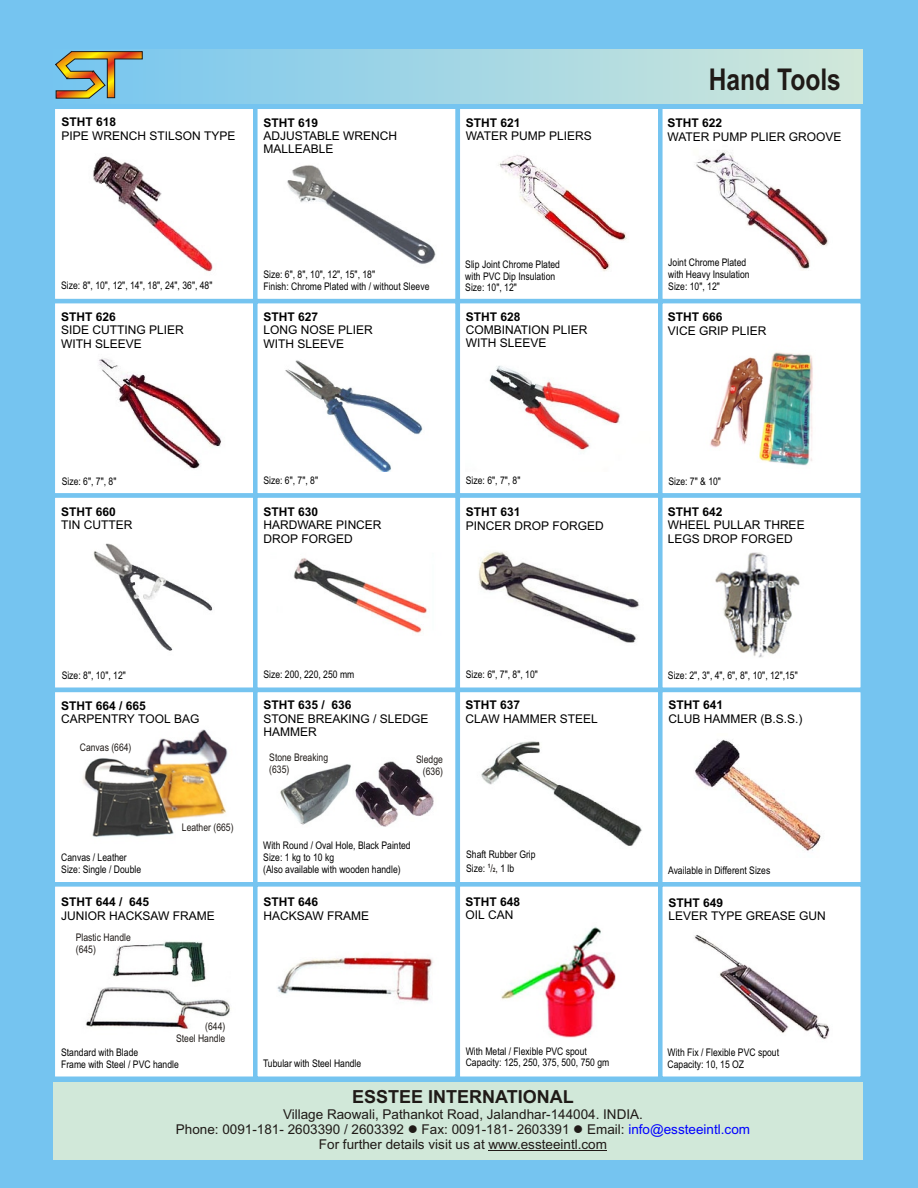
<style>
.page{position:relative;width:918px;height:1188px;background:#75c4f0}
.page>*{position:absolute;margin:0;border:0;box-sizing:border-box;transform-origin:0 0}
.t1{font:700 30px "Arial Narrow";color:#1f1a17}
.t2{font:700 18px "Arial";color:#1f1a17}
.t3{font:13.5px/15.1px "Arial";color:#1f1a17;text-align:center}
.t4{font:12px/13.4px "Arial";color:#000}
.t5{font:700 12px "Arial";color:#000}
.t6{font:10.5px/11.9px "Arial Narrow";color:#000}
.t7{font:10.5px/11.9px "Arial Narrow";color:#1f1a17}
.t8{font:700 6px "Arial Narrow";color:#1f1a17}
.s1{font-weight:400;font-size:10.5px}
.s2{color:#00f}
</style>
<div class="page">
<div style="left:51px;top:105px;width:207px;height:198px;background:#fff;border:4px solid #75c4f0"></div>
<div style="left:51px;top:299px;width:207px;height:199px;background:#fff;border:4px solid #75c4f0"></div>
<div style="left:51px;top:493px;width:207px;height:199px;background:#fff;border:4px solid #75c4f0"></div>
<div style="left:51px;top:688px;width:207px;height:199px;background:#fff;border:4px solid #75c4f0"></div>
<div style="left:51px;top:882px;width:207px;height:199px;background:#fff;border:4px solid #75c4f0"></div>
<div style="left:253px;top:105px;width:207px;height:198px;background:#fff;border:4px solid #75c4f0"></div>
<div style="left:253px;top:299px;width:207px;height:199px;background:#fff;border:4px solid #75c4f0"></div>
<div style="left:253px;top:493px;width:207px;height:199px;background:#fff;border:4px solid #75c4f0"></div>
<div style="left:253px;top:688px;width:207px;height:199px;background:#fff;border:4px solid #75c4f0"></div>
<div style="left:253px;top:882px;width:207px;height:199px;background:#fff;border:4px solid #75c4f0"></div>
<div style="left:456px;top:105px;width:207px;height:198px;background:#fff;border:4px solid #75c4f0"></div>
<div style="left:456px;top:299px;width:207px;height:199px;background:#fff;border:4px solid #75c4f0"></div>
<div style="left:456px;top:493px;width:207px;height:199px;background:#fff;border:4px solid #75c4f0"></div>
<div style="left:456px;top:688px;width:207px;height:199px;background:#fff;border:4px solid #75c4f0"></div>
<div style="left:456px;top:882px;width:207px;height:199px;background:#fff;border:4px solid #75c4f0"></div>
<div style="left:658px;top:105px;width:207px;height:198px;background:#fff;border:4px solid #75c4f0"></div>
<div style="left:658px;top:299px;width:207px;height:199px;background:#fff;border:4px solid #75c4f0"></div>
<div style="left:658px;top:493px;width:207px;height:199px;background:#fff;border:4px solid #75c4f0"></div>
<div style="left:658px;top:688px;width:207px;height:199px;background:#fff;border:4px solid #75c4f0"></div>
<div style="left:658px;top:882px;width:207px;height:199px;background:#fff;border:4px solid #75c4f0"></div>
<img style="left:287px;top:165px;width:149px;height:99px">
<img style="left:498px;top:155px;width:129px;height:117px">
<img style="left:696px;top:150px;width:132px;height:121px">
<img style="left:99px;top:358px;width:123px;height:111px">
<img style="left:285px;top:360px;width:138px;height:112px">
<img style="left:489px;top:366px;width:131px;height:85px">
<img style="left:293px;top:558px;width:134px;height:75px">
<img style="left:478px;top:551px;width:161px;height:92px">
<img style="left:481px;top:741px;width:161px;height:105px">
<img style="left:277px;top:954px;width:156px;height:48px">
<img style="left:93px;top:156px;width:120px;height:116px">
<div style="left:53px;top:50px;width:810px;height:54px;background:linear-gradient(to right,#75c5f0,#d1e8d9)"></div>
<svg style="left:55px;top:51px;width:88px;height:48px"></svg>
<div style="left:53px;top:1083px;width:810px;height:77px;background:#d1e8d9"></div>
<hr style="left:488px;top:1151px;width:119px;height:1px;background:#1f1a17">
<img style="left:694px;top:935px;width:136px;height:104px">
<img style="left:694px;top:739px;width:127px;height:112px">
<img style="left:93px;top:543px;width:120px;height:108px">
<img style="left:280px;top:761px;width:154px;height:66px">
<img style="left:85px;top:941px;width:146px;height:88px">
<img style="left:710px;top:352px;width:103px;height:114px">
<img style="left:715px;top:552px;width:85px;height:106px">
<img style="left:83px;top:729px;width:145px;height:108px">
<img style="left:501px;top:926px;width:115px;height:112px">
<p class="t5" style="left:62px;top:118px;width:56px">STHT 618</p>
<p class="t4" style="left:62px;top:130px;width:176px">PIPE WRENCH STILSON TYPE</p>
<p class="t5" style="left:263px;top:118px;width:56px">STHT 619</p>
<p class="t4" style="left:263px;top:130px;width:135px">ADJUSTABLE WRENCH<br>MALLEABLE</p>
<p class="t5" style="left:466px;top:118px;width:56px">STHT 621</p>
<p class="t4" style="left:466px;top:130px;width:128px">WATER PUMP PLIERS</p>
<p class="t6" style="left:61px;top:281px;width:153px">Size: 8", 10", 12", 14", 18", 24", 36", 48"</p>
<p class="t5" style="left:61px;top:312px;width:56px">STHT 626</p>
<p class="t4" style="left:61px;top:324px;width:124px">SIDE CUTTING PLIER<br>WITH SLEEVE</p>
<p class="t6" style="left:263px;top:269px;width:168px">Size: 6", 8", 10", 12", 15", 18"<br>Finish: Chrome Plated with / without Sleeve</p>
<p class="t5" style="left:263px;top:312px;width:56px">STHT 627</p>
<p class="t4" style="left:263px;top:325px;width:111px">LONG NOSE PLIER<br>WITH SLEEVE</p>
<p class="t6" style="left:465px;top:259px;width:96px">Slip Joint Chrome Plated with PVC Dip Insulation<br>Size: 10", 12"</p>
<p class="t5" style="left:466px;top:312px;width:56px">STHT 628</p>
<p class="t4" style="left:466px;top:324px;width:123px">COMBINATION PLIER<br>WITH SLEEVE</p>
<p class="t6" style="left:62px;top:476px;width:56px">Size: 6", 7", 8"</p>
<p class="t5" style="left:61px;top:507px;width:56px">STHT 660</p>
<p class="t4" style="left:61px;top:519px;width:73px">TIN CUTTER</p>
<p class="t6" style="left:263px;top:475px;width:56px">Size: 6", 7", 8"</p>
<p class="t5" style="left:263px;top:507px;width:56px">STHT 630</p>
<p class="t4" style="left:263px;top:520px;width:120px">HARDWARE PINCER<br>DROP FORGED</p>
<p class="t6" style="left:466px;top:475px;width:56px">Size: 6", 7", 8"</p>
<p class="t5" style="left:466px;top:507px;width:56px">STHT 631</p>
<p class="t4" style="left:466px;top:520px;width:140px">PINCER DROP FORGED</p>
<p class="t6" style="left:62px;top:670px;width:66px">Size: 8", 10", 12"</p>
<p class="t5" style="left:61px;top:701px;width:86px">STHT 664 / 665</p>
<p class="t4" style="left:61px;top:713px;width:140px">CARPENTRY TOOL BAG</p>
<p class="t7" style="left:80px;top:743px;width:53px">Canvas (664)</p>
<p class="t6" style="left:61px;top:852px;width:81px">Canvas / Leather<br>Size: Single / Double</p>
<p class="t7" style="left:182px;top:822px;width:53px">Leather (665)</p>
<p class="t5" style="left:61px;top:897px;width:90px">STHT 644 / 645</p>
<p class="t4" style="left:61px;top:910px;width:155px">JUNIOR HACKSAW FRAME</p>
<p class="t7" style="left:76px;top:932px;width:57px">Plastic Handle (645)</p>
<p class="t7" style="left:176px;top:1021px;width:51px;text-align:right">(644)<br>Steel Handle</p>
<p class="t6" style="left:61px;top:1047px;width:119px">Standard with Blade<br>Frame with Steel / PVC handle</p>
<p class="t6" style="left:263px;top:670px;width:92px">Size: 200, 220, 250 mm</p>
<p class="t5" style="left:263px;top:701px;width:90px">STHT 635 / 636</p>
<p class="t4" style="left:263px;top:713px;width:167px">STONE BREAKING / SLEDGE<br>HAMMER</p>
<p class="t7" style="left:269px;top:752px;width:60px">Stone Breaking (635)</p>
<p class="t7" style="left:416px;top:754px;width:28px;text-align:right">Sledge (636)</p>
<p class="t6" style="left:466px;top:669px;width:74px">Size: 6", 7", 8", 10"</p>
<p class="t5" style="left:466px;top:701px;width:56px">STHT 637</p>
<p class="t4" style="left:466px;top:713px;width:134px">CLAW HAMMER STEEL</p>
<p class="t6" style="left:263px;top:841px;width:149px">With Round / Oval Hole, Black Painted<br>Size: 1 kg to 10 kg<br>(Also available with wooden handle)</p>
<p class="t5" style="left:263px;top:898px;width:56px">STHT 646</p>
<p class="t4" style="left:263px;top:910px;width:107px">HACKSAW FRAME</p>
<p class="t6" style="left:466px;top:849px;width:71px;line-height:13.8px">Shaft Rubber Grip<br>Size:</p>
<p class="t8" style="left:488px;top:866px;width:12px">1<span class="s1">/ ,</span>2</p>
<p class="t6" style="left:500px;top:863px;width:15px">1 lb</p>
<p class="t5" style="left:466px;top:897px;width:56px">STHT 648</p>
<p class="t4" style="left:466px;top:910px;width:50px">OIL CAN</p>
<p class="t6" style="left:263px;top:1058px;width:100px">Tubular with Steel Handle</p>
<p class="t6" style="left:466px;top:1046px;width:145px">With Metal / Flexible PVC spout<br>Capacity: 125, 250, 375, 500, 750 gm</p>
<h1 class="t1" style="left:709px;top:69px;width:134px">Hand Tools</h1>
<p class="t5" style="left:668px;top:118px;width:56px">STHT 622</p>
<p class="t4" style="left:668px;top:131px;width:176px">WATER PUMP PLIER GROOVE</p>
<p class="t6" style="left:668px;top:258px;width:83px">Joint Chrome Plated with Heavy Insulation<br>Size: 10", 12"</p>
<p class="t5" style="left:668px;top:312px;width:56px">STHT 666</p>
<p class="t4" style="left:668px;top:325px;width:100px">VICE GRIP PLIER</p>
<p class="t6" style="left:668px;top:476px;width:54px">Size: 7" &amp; 10"</p>
<p class="t5" style="left:668px;top:507px;width:56px">STHT 642</p>
<p class="t4" style="left:668px;top:520px;width:138px">WHEEL PULLAR THREE<br>LEGS DROP FORGED</p>
<p class="t6" style="left:668px;top:670px;width:131px">Size: 2", 3", 4", 6", 8", 10", 12",15"</p>
<p class="t5" style="left:668px;top:701px;width:56px">STHT 641</p>
<p class="t4" style="left:668px;top:713px;width:136px">CLUB HAMMER (B.S.S.)</p>
<p class="t6" style="left:668px;top:865px;width:104px">Available in Different Sizes</p>
<p class="t5" style="left:668px;top:898px;width:56px">STHT 649</p>
<p class="t4" style="left:668px;top:910px;width:159px">LEVER TYPE GREASE GUN</p>
<p class="t6" style="left:668px;top:1047px;width:113px">With Fix / Flexible PVC spout<br>Capacity: 10, 15 OZ</p>
<h2 class="t2" style="left:352px;top:1090px;width:223px">ESSTEE INTERNATIONAL</h2>
<p class="t3" style="left:176px;top:1108px;width:576px">Village Raowali, Pathankot Road, Jalandhar-144004. INDIA.<br>Phone: 0091-181- 2603390 / 2603392 ● Fax: 0091-181- 2603391 ● Email: <span class="s2">info@essteeintl.com<br></span>For further details visit us at www.essteeintl.com</p>
</div>
